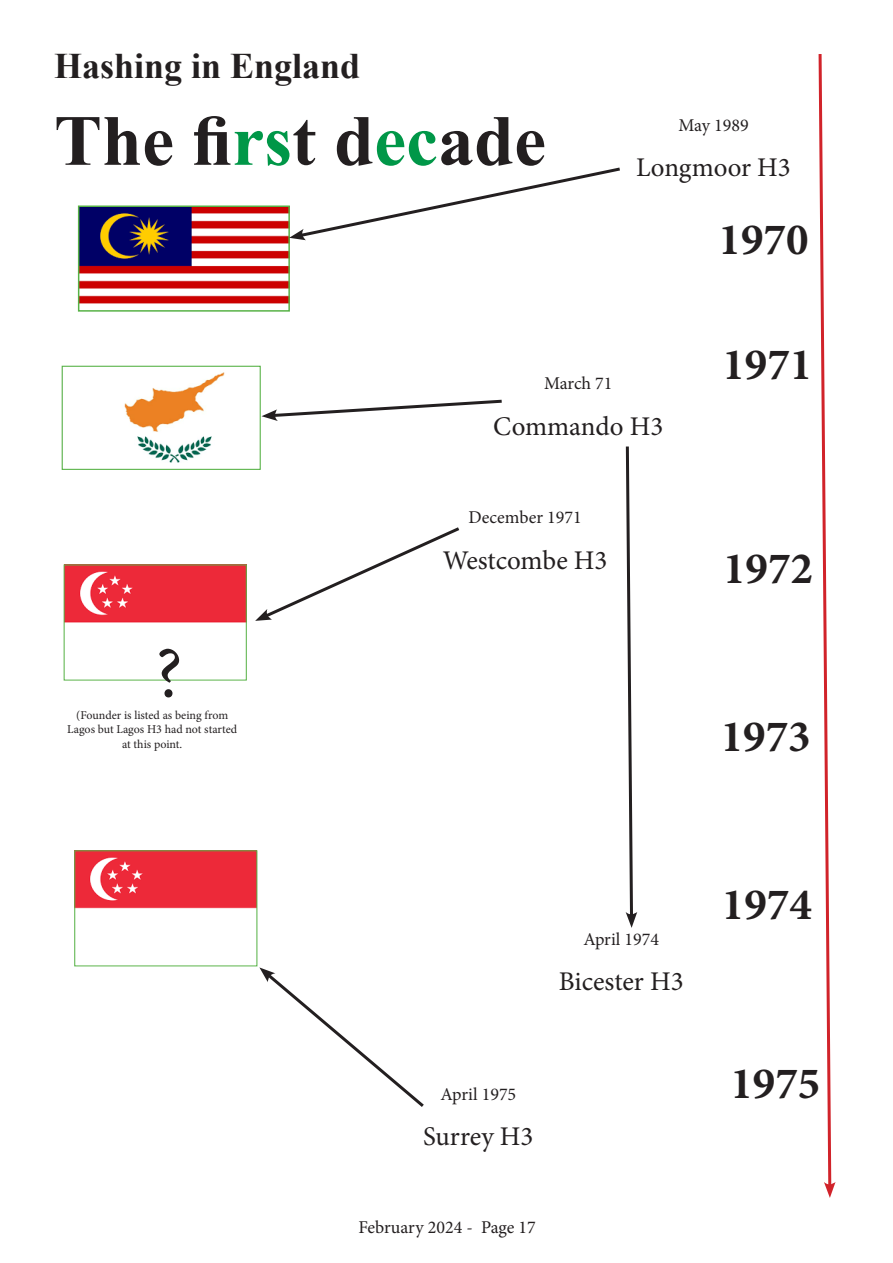
<style>
.page{position:relative;width:893px;height:1263px;background:#fff}
.page>*{position:absolute;margin:0;border:0;box-sizing:border-box;transform-origin:0 0}
.t1{font:700 72px "Times New Roman";color:#231f20}
.t2{font:72px "Minion Pro";color:#231f20}
.t3{font:700 45px "Minion Pro";color:#231f20}
.t4{font:700 36px "Times New Roman";color:#231f20}
.t5{font:27px "Minion Pro";color:#231f20}
.t6{font:18px "Minion Pro";color:#231f20}
.t7{font:12px/14.4px "Minion Pro";letter-spacing:-.005em;color:#231f20;text-align:center}
.s1{color:#009748}
</style>
<div class="page">
<svg style="left:818px;top:54px;width:18px;height:1144px"></svg>
<img style="left:124px;top:372px;width:101px;height:91px">
<div style="left:62px;top:366px;width:199px;height:104px;border:1px solid #57b246"></div>
<img style="left:81px;top:208px;width:206px;height:96px">
<div style="left:78px;top:205px;width:212px;height:107px;border:2px solid #57b246"></div>
<img style="left:66px;top:567px;width:179px;height:56px">
<svg style="left:625px;top:446px;width:12px;height:482px"></svg>
<svg style="left:289px;top:167px;width:331px;height:73px"></svg>
<svg style="left:261px;top:399px;width:241px;height:22px"></svg>
<img style="left:76px;top:852px;width:179px;height:57px">
<div style="left:74px;top:850px;width:183px;height:116px;border:1px solid #57b246"></div>
<svg style="left:259px;top:967px;width:165px;height:140px"></svg>
<svg style="left:255px;top:527px;width:205px;height:94px"></svg>
<p class="t4" style="left:54px;top:41px;width:308px">Hashing in England</p>
<p class="t1" style="left:54px;top:91px;width:493px">The fi<span class="s1">rs</span>t d<span class="s1">ec</span>ade</p>
<p class="t6" style="left:678px;top:113px;width:72px">May 1989</p>
<p class="t5" style="left:636px;top:149px;width:156px">Longmoor H3</p>
<p class="t3" style="left:719px;top:208px;width:91px">1970</p>
<p class="t2" style="left:155px;top:625px;width:29px">?</p>
<p class="t7" style="left:67px;top:708px;width:171px">(Founder is listed as being from<br>Lagos but Lagos H3 had not started at this point.</p>
<p class="t6" style="left:544px;top:372px;width:70px">March 71</p>
<p class="t5" style="left:493px;top:408px;width:172px">Commando H3</p>
<p class="t6" style="left:469px;top:506px;width:115px">December 1971</p>
<p class="t5" style="left:443px;top:542px;width:166px">Westcombe H3</p>
<p class="t3" style="left:722px;top:333px;width:92px">1971</p>
<p class="t3" style="left:723px;top:536px;width:91px">1972</p>
<p class="t3" style="left:721px;top:705px;width:91px">1973</p>
<p class="t6" style="left:583px;top:927px;width:77px">April 1974</p>
<p class="t5" style="left:559px;top:964px;width:126px">Bicester H3</p>
<p class="t6" style="left:440px;top:1082px;width:77px">April 1975</p>
<p class="t5" style="left:423px;top:1118px;width:112px">Surrey H3</p>
<p class="t6" style="left:358px;top:1215px;width:179px">February 2024 - Page 17</p>
<p class="t3" style="left:722px;top:873px;width:91px">1974</p>
<p class="t3" style="left:730px;top:1052px;width:91px">1975</p>
</div>
